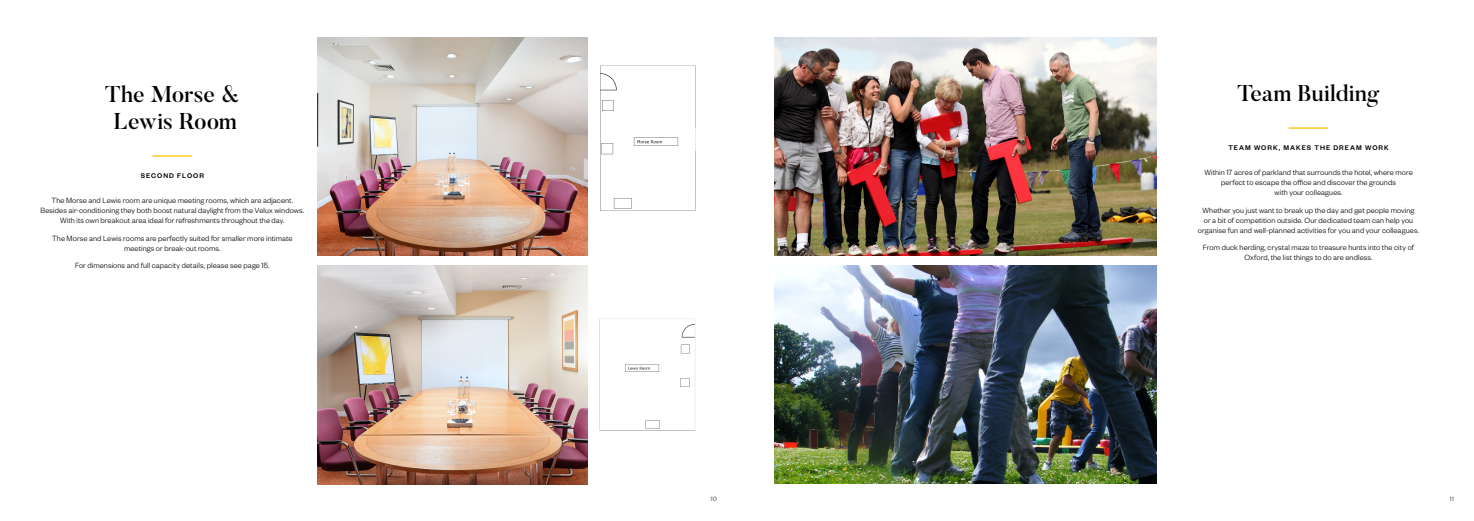
<style>
.page{position:relative;width:1474px;height:521px;background:#fff}
.page>*{position:absolute;margin:0;border:0;box-sizing:border-box;transform-origin:0 0}
.t1{font:500 22.75px/27.3px "Butler";color:#000;text-align:center}
.t2{font:300 8.31px/10px "Founders Grotesk";letter-spacing:.01em;color:#000;text-align:center}
.t3{font:500 7.44px "Founders Grotesk";letter-spacing:.14em;color:#000}
.t4{font:500 7px "Founders Grotesk";color:#878787}
</style>
<div class="page">
<img style="left:317px;top:37px;width:270px;height:218px">
<hr style="left:152px;top:155px;width:40px;height:2px;background:#fdc300">
<img style="left:600px;top:65px;width:96px;height:146px">
<img style="left:317px;top:266px;width:270px;height:218px">
<img style="left:599px;top:318px;width:97px;height:113px">
<img style="left:774px;top:37px;width:382px;height:218px">
<hr style="left:1288px;top:127px;width:40px;height:2px;background:#fdc300">
<img style="left:774px;top:265px;width:382px;height:219px">
<h1 class="t1" style="left:105px;top:81px;width:136px">The Morse &amp;<br>Lewis Room</h1>
<p class="t3" style="left:141px;top:171px;width:65px">SECOND FLOOR</p>
<p class="t2" style="left:41px;top:195px;width:265px">The Morse and Lewis room are unique meeting rooms, which are adjacent.<br>Besides air-conditioning they both boost natural daylight from the Velux windows.<br>With its own breakout area ideal for refreshments throughout the day.</p>
<p class="t2" style="left:52px;top:233px;width:242px">The Morse and Lewis rooms are perfectly suited for smaller more intimate meetings or break-out rooms.</p>
<p class="t2" style="left:75px;top:260px;width:196px">For dimensions and full capacity details, please see page 15.</p>
<h1 class="t1" style="left:1237px;top:80px;width:144px">Team Building</h1>
<p class="t3" style="left:1228px;top:143px;width:162px">TEAM WORK, MAKES THE DREAM WORK</p>
<p class="t2" style="left:1204px;top:167px;width:210px">Within 17 acres of parkland that surrounds the hotel, where more perfect to escape the office and discover the grounds<br>with your colleagues.</p>
<p class="t2" style="left:1197px;top:205px;width:223px">Whether you just want to break up the day and get people moving<br>or a bit of competition outside. Our dedicated team can help you organise fun and well-planned activities for you and your colleagues.</p>
<p class="t2" style="left:1202px;top:242px;width:213px">From duck herding, crystal maze to treasure hunts into the city of<br>Oxford, the list things to do are endless.</p>
<p class="t4" style="left:710px;top:494px;width:8px">10</p>
<p class="t4" style="left:1449px;top:494px;width:6px">11</p>
</div>
